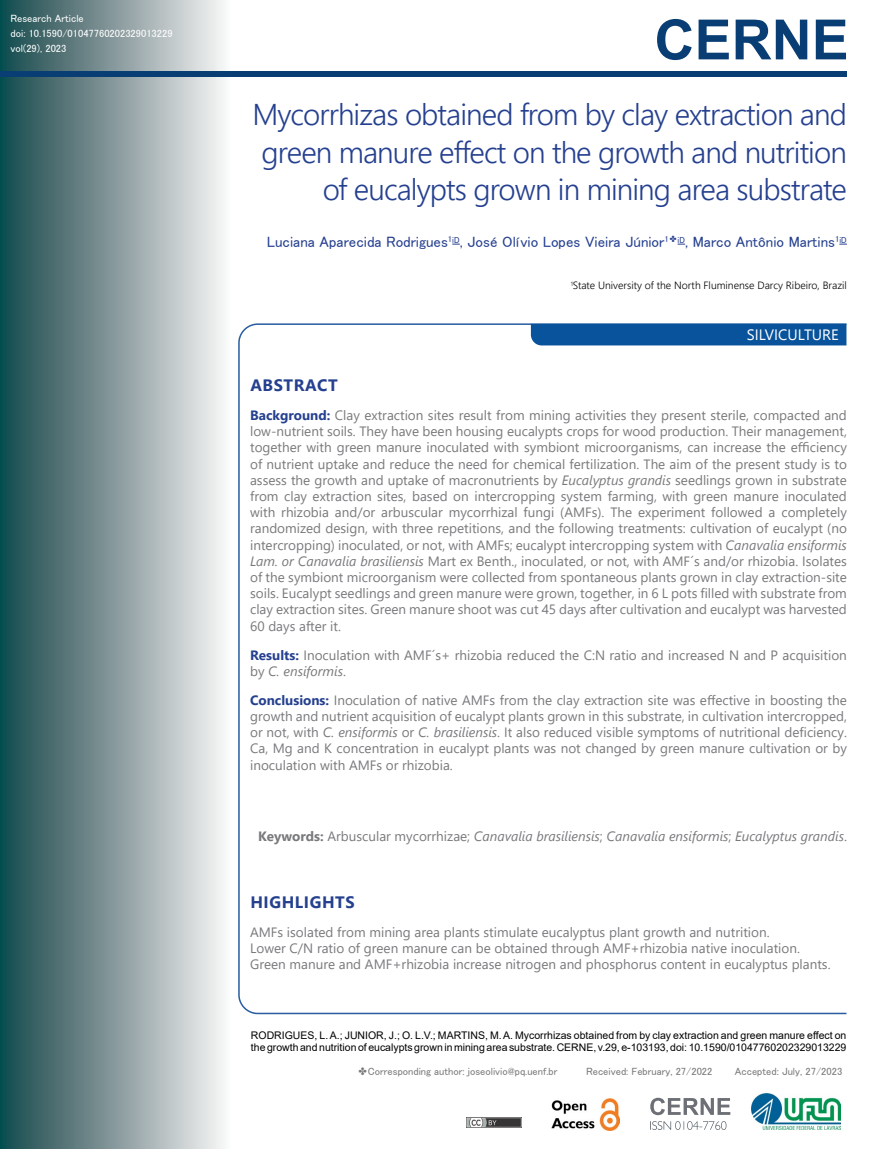
<style>
.page{position:relative;width:872px;height:1149px;background:#fff}
.page>*{position:absolute;margin:0;border:0;box-sizing:border-box;transform-origin:0 0}
.t1{font:300 30px/37.5px "Segoe UI";letter-spacing:-.03em;color:#25408f;text-align:right}
.t2{font:700 16.5px "Segoe UI";letter-spacing:.035em;color:#25408f}
.t3{font:15px "MS UI Gothic";color:#25408f}
.t4{font:15px "Arial";color:#fff}
.t5{font:15px "Nirmala UI";color:#fff}
.t6{font:13.5px/16.2px "Segoe UI";color:#78797b;text-align:justify}
.t7{font:italic 13.5px "Segoe UI";color:#78797b}
.t8{font:10.5px/12px "Arial";color:#000}
.t9{font:10.5px "MS UI Gothic";color:#78797b}
.t10{font:10.5px/14.7px "MS UI Gothic";color:#fff}
.t11{font:300 10.5px "Segoe UI";color:#000}
.s1{font-weight:700;color:#25408f}
.s2{font-style:italic}
.s3{font-weight:700;font-style:normal}
.s4{font-style:normal}
</style>
<div class="page">
<svg style="left:238px;top:323px;width:608px;height:690px"></svg>
<svg style="left:657px;top:19px;width:189px;height:41px"></svg>
<div style="left:0;top:0;width:231px;height:1148px;background:linear-gradient(to right,#134549,#fdf6f6)"></div>
<div style="left:0;top:71px;width:846px;height:5px;background:#083e73"></div>
<div style="left:531px;top:324px;width:315px;height:21px;background:#09539c"></div>
<img style="left:467px;top:1117px;width:55px;height:10px">
<img style="left:752px;top:1093px;width:88px;height:35px">
<svg style="left:650px;top:1121px;width:76px;height:8px"></svg>
<svg style="left:650px;top:1097px;width:80px;height:17px"></svg>
<img style="left:551px;top:1098px;width:68px;height:32px">
<p class="t10" style="left:11px;top:11px;width:163px">Research Article<br>doi: 10.1590/01047760202329013229 vol(29), 2023</p>
<h1 class="t1" style="left:252px;top:93px;width:596px">Mycorrhizas obtained from by clay extraction and green manure effect on the growth and nutrition of eucalypts grown in mining area substrate</h1>
<p class="t3" style="left:267px;top:234px;width:581px">Luciana Aparecida Rodrigues<sup>1iD</sup>, José Olívio Lopes Vieira Júnior<sup>1✤iD</sup>, Marco Antônio Martins<sup>1iD</sup></p>
<p class="t11" style="left:570px;top:275px;width:278px"><sup>1</sup>State University of the North Fluminense Darcy Ribeiro, Brazil</p>
<p class="t5" style="left:747px;top:322px;width:94px">SILVICULTURE</p>
<p class="t4" style="left:668px;top:325px;width:174px">FOREST MANAGEMENT</p>
<p class="t2" style="left:250px;top:369px;width:89px">ABSTRACT</p>
<p class="t6" style="left:250px;top:405px;width:598px"><span class="s1">Background:</span> Clay extraction sites result from mining activities they present sterile, compacted and low-nutrient soils. They have been housing eucalypts crops for wood production. Their management, together with green manure inoculated with symbiont microorganisms, can increase the efficiency of nutrient uptake and reduce the need for chemical fertilization. The aim of the present study is to assess the growth and uptake of macronutrients by <span class="s2">Eucalyptus grandis</span> seedlings grown in substrate from clay extraction sites, based on intercropping system farming, with green manure inoculated with rhizobia and/or arbuscular mycorrhizal fungi (AMFs). The experiment followed a completely randomized design, with three repetitions, and the following treatments: cultivation of eucalypt (no intercropping) inoculated, or not, with AMFs; eucalypt intercropping system with <span class="s2">Canavalia ensiformis Lam. or Canavalia brasiliensis</span> Mart ex Benth., inoculated, or not, with AMF´s and/or rhizobia. Isolates of the symbiont microorganism were collected from spontaneous plants grown in clay extraction-site soils. Eucalypt seedlings and green manure were grown, together, in 6 L pots filled with substrate from clay extraction sites. Green manure shoot was cut 45 days after cultivation and eucalypt was harvested 60 days after it.</p>
<p class="t6" style="left:250px;top:645px;width:598px"><span class="s1">Results:</span> Inoculation with AMF´s+ rhizobia reduced the C:N ratio and increased N and P acquisition by <span class="s2">C. ensiformis</span>.</p>
<p class="t6" style="left:250px;top:690px;width:598px"><span class="s1">Conclusions:</span> Inoculation of native AMFs from the clay extraction site was effective in boosting the growth and nutrient acquisition of eucalypt plants grown in this substrate, in cultivation intercropped, or not, with <span class="s2">C. ensiformis</span> or <span class="s2">C. brasiliensis</span>. It also reduced visible symptoms of nutritional deficiency.<br>Ca, Mg and K concentration in eucalypt plants was not changed by green manure cultivation or by inoculation with AMFs or rhizobia.</p>
<p class="t7" style="left:258px;top:823px;width:590px"><span class="s3">Keywords:</span> <span class="s4">Arbuscular mycorrhizae;</span> Canavalia brasiliensis<span class="s4">;</span> Canavalia ensiformis<span class="s4">;</span> Eucalyptus grandis<span class="s4">.</span></p>
<p class="t2" style="left:250px;top:885px;width:106px">HIGHLIGHTS</p>
<p class="t6" style="left:250px;top:922px;width:582px;text-align:left">AMFs isolated from mining area plants stimulate eucalyptus plant growth and nutrition.<br>Lower C/N ratio of green manure can be obtained through AMF+rhizobia native inoculation.<br>Green manure and AMF+rhizobia increase nitrogen and phosphorus content in eucalyptus plants.</p>
<p class="t8" style="left:251px;top:1028px;width:597px">RODRIGUES, L. A.; JUNIOR, J.; O. L.V.; MARTINS, M. A. Mycorrhizas obtained from by clay extraction and green manure effect on the growth and nutrition of eucalypts grown in mining area substrate. CERNE, v.29, e-103193, doi: 10.1590/01047760202329013229</p>
<p class="t9" style="left:357px;top:1065px;width:201px">✤Corresponding author: joseolivio@pq.uenf.br</p>
<p class="t9" style="left:586px;top:1065px;width:128px">Received: February, 27/2022</p>
<p class="t9" style="left:735px;top:1065px;width:109px">Accepted: July, 27/2023</p>
</div>
